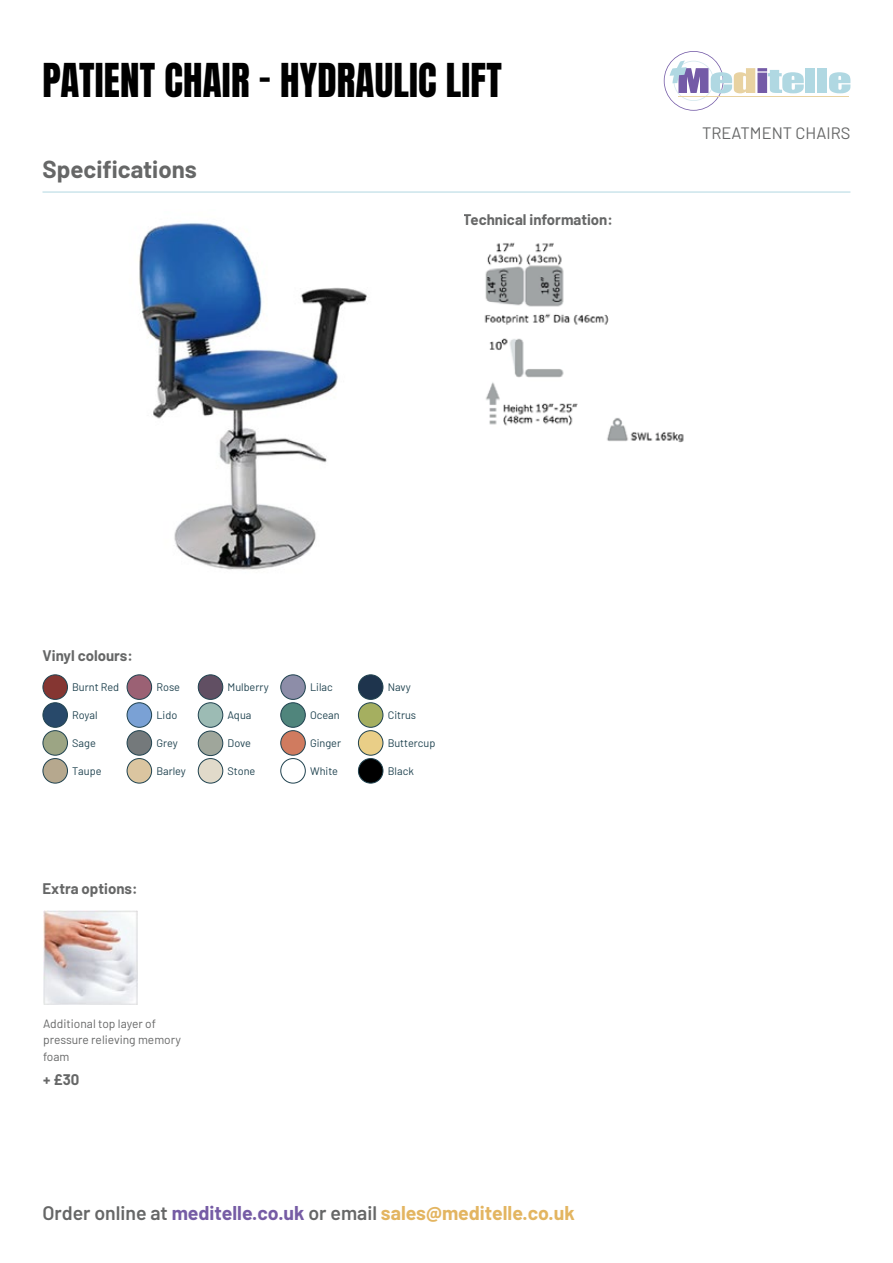
<style>
.page{position:relative;width:893px;height:1263px;background:#fff}
.page>*{position:absolute;margin:0;border:0;box-sizing:border-box;transform-origin:0 0}
.t1{font:39px "Anton";letter-spacing:.005em;color:#000}
.t2{font:700 24px "Barlow";color:#666767}
.t3{font:700 19.5px "Barlow";color:#e3b561}
.t4{font:16.5px "Barlow";color:#666767}
.t5{font:700 15px "Barlow";color:#666767}
.t6{font:12px/16.5px "Barlow";color:#666767}
.t7{font:10.95px "Barlow";color:#1f424f}
.s1{font-weight:600;color:#666767}
.s2{color:#765ca5}
</style>
<div class="page">
<div style="left:806px;top:68px;width:9px;height:25px;background:#b0d8e2"></div>
<div style="left:817px;top:68px;width:10px;height:25px;background:#b0d8e2"></div>
<svg style="left:829px;top:72px;width:21px;height:21px"></svg>
<svg style="left:664px;top:51px;width:140px;height:60px"></svg>
<hr style="left:678px;top:96px;width:171px;height:1px;background:#e8d2a1">
<hr style="left:43px;top:192px;width:807px;height:1px;background:#b1d7e1">
<div style="left:43px;top:675px;width:24px;height:24px;background:#853632;border-radius:50%"></div>
<div style="left:43px;top:674px;width:25px;height:26px;border:1px solid #1f424f;border-radius:50%"></div>
<div style="left:127px;top:675px;width:25px;height:24px;background:#9b6174;border-radius:50%"></div>
<div style="left:127px;top:674px;width:25px;height:26px;border:1px solid #1f424f;border-radius:50%"></div>
<div style="left:198px;top:675px;width:25px;height:24px;background:#614f63;border-radius:50%"></div>
<div style="left:198px;top:674px;width:25px;height:26px;border:1px solid #1f424f;border-radius:50%"></div>
<div style="left:281px;top:675px;width:24px;height:24px;background:#8d8da8;border-radius:50%"></div>
<div style="left:280px;top:674px;width:26px;height:26px;border:1px solid #1f424f;border-radius:50%"></div>
<div style="left:358px;top:675px;width:25px;height:24px;background:#1e344d;border-radius:50%"></div>
<div style="left:358px;top:674px;width:25px;height:26px;border:1px solid #1f424f;border-radius:50%"></div>
<div style="left:43px;top:703px;width:24px;height:24px;background:#28496a;border-radius:50%"></div>
<div style="left:43px;top:702px;width:25px;height:26px;border:1px solid #1f424f;border-radius:50%"></div>
<div style="left:127px;top:703px;width:25px;height:24px;background:#7aa1d5;border-radius:50%"></div>
<div style="left:127px;top:702px;width:25px;height:26px;border:1px solid #1f424f;border-radius:50%"></div>
<div style="left:198px;top:703px;width:25px;height:24px;background:#9cbbb4;border-radius:50%"></div>
<div style="left:198px;top:702px;width:25px;height:26px;border:1px solid #1f424f;border-radius:50%"></div>
<div style="left:281px;top:703px;width:24px;height:24px;background:#50857c;border-radius:50%"></div>
<div style="left:280px;top:702px;width:26px;height:26px;border:1px solid #1f424f;border-radius:50%"></div>
<div style="left:358px;top:703px;width:25px;height:24px;background:#a5af60;border-radius:50%"></div>
<div style="left:358px;top:702px;width:25px;height:26px;border:1px solid #1f424f;border-radius:50%"></div>
<div style="left:43px;top:731px;width:24px;height:24px;background:#9ca584;border-radius:50%"></div>
<div style="left:43px;top:730px;width:25px;height:26px;border:1px solid #1f424f;border-radius:50%"></div>
<div style="left:127px;top:731px;width:25px;height:24px;background:#74797b;border-radius:50%"></div>
<div style="left:127px;top:730px;width:25px;height:26px;border:1px solid #1f424f;border-radius:50%"></div>
<div style="left:198px;top:731px;width:25px;height:24px;background:#9fa69b;border-radius:50%"></div>
<div style="left:198px;top:731px;width:25px;height:25px;border:1px solid #1f424f;border-radius:50%"></div>
<div style="left:281px;top:731px;width:24px;height:24px;background:#d07b5f;border-radius:50%"></div>
<div style="left:280px;top:730px;width:26px;height:26px;border:1px solid #1f424f;border-radius:50%"></div>
<div style="left:358px;top:731px;width:25px;height:24px;background:#e9ce87;border-radius:50%"></div>
<div style="left:358px;top:730px;width:25px;height:26px;border:1px solid #1f424f;border-radius:50%"></div>
<div style="left:43px;top:758px;width:24px;height:25px;background:#b6a88e;border-radius:50%"></div>
<div style="left:43px;top:758px;width:25px;height:25px;border:1px solid #1f424f;border-radius:50%"></div>
<div style="left:127px;top:758px;width:25px;height:25px;background:#dbc5a0;border-radius:50%"></div>
<div style="left:127px;top:758px;width:25px;height:25px;border:1px solid #1f424f;border-radius:50%"></div>
<div style="left:198px;top:758px;width:25px;height:25px;background:#e1daca;border-radius:50%"></div>
<div style="left:198px;top:758px;width:25px;height:25px;border:1px solid #1f424f;border-radius:50%"></div>
<div style="left:280px;top:758px;width:26px;height:25px;border:1px solid #1f424f;border-radius:50%"></div>
<div style="left:358px;top:758px;width:25px;height:25px;background:#000;border-radius:50%"></div>
<div style="left:358px;top:758px;width:25px;height:25px;border:1px solid #1f424f;border-radius:50%"></div>
<img style="left:43px;top:910px;width:95px;height:94px">
<img style="left:484px;top:242px;width:200px;height:200px">
<img style="left:139px;top:223px;width:228px;height:347px">
<h1 class="t1" style="left:43px;top:61px;width:461px">PATIENT CHAIR – HYDRAULIC LIFT</h1>
<h2 class="t2" style="left:43px;top:152px;width:156px">Specifications</h2>
<h3 class="t5" style="left:463px;top:209px;width:151px">Technical information:</h3>
<h3 class="t4" style="left:702px;top:121px;width:150px">TREATMENT CHAIRS</h3>
<h3 class="t5" style="left:43px;top:645px;width:92px">Vinyl colours:</h3>
<p class="t7" style="left:72px;top:679px;width:48px">Burnt Red</p>
<p class="t7" style="left:156px;top:679px;width:25px">Rose</p>
<p class="t7" style="left:228px;top:679px;width:43px">Mulberry</p>
<p class="t7" style="left:310px;top:679px;width:24px">Lilac</p>
<p class="t7" style="left:388px;top:679px;width:25px">Navy</p>
<p class="t7" style="left:72px;top:707px;width:27px">Royal</p>
<p class="t7" style="left:156px;top:707px;width:22px">Lido</p>
<p class="t7" style="left:228px;top:707px;width:25px">Aqua</p>
<p class="t7" style="left:310px;top:707px;width:31px">Ocean</p>
<p class="t7" style="left:388px;top:707px;width:30px">Citrus</p>
<p class="t7" style="left:72px;top:735px;width:25px">Sage</p>
<p class="t7" style="left:156px;top:735px;width:23px">Grey</p>
<p class="t7" style="left:228px;top:735px;width:25px">Dove</p>
<p class="t7" style="left:310px;top:735px;width:33px">Ginger</p>
<p class="t7" style="left:388px;top:735px;width:49px">Buttercup</p>
<p class="t7" style="left:72px;top:763px;width:31px">Taupe</p>
<p class="t7" style="left:156px;top:763px;width:31px">Barley</p>
<p class="t7" style="left:228px;top:763px;width:29px">Stone</p>
<p class="t7" style="left:310px;top:763px;width:29px">White</p>
<p class="t7" style="left:388px;top:763px;width:28px">Black</p>
<h3 class="t5" style="left:43px;top:878px;width:97px">Extra options:</h3>
<p class="t6" style="left:43px;top:1014px;width:139px">Additional top layer of pressure relieving memory foam</p>
<h3 class="t5" style="left:43px;top:1068px;width:38px">+ £30</h3>
<h3 class="t3" style="left:43px;top:1199px;width:534px"><span class="s1">Order online at</span> <span class="s2">meditelle.co.uk</span> <span class="s1">or email</span> sales@meditelle.co.uk</h3>
</div>
